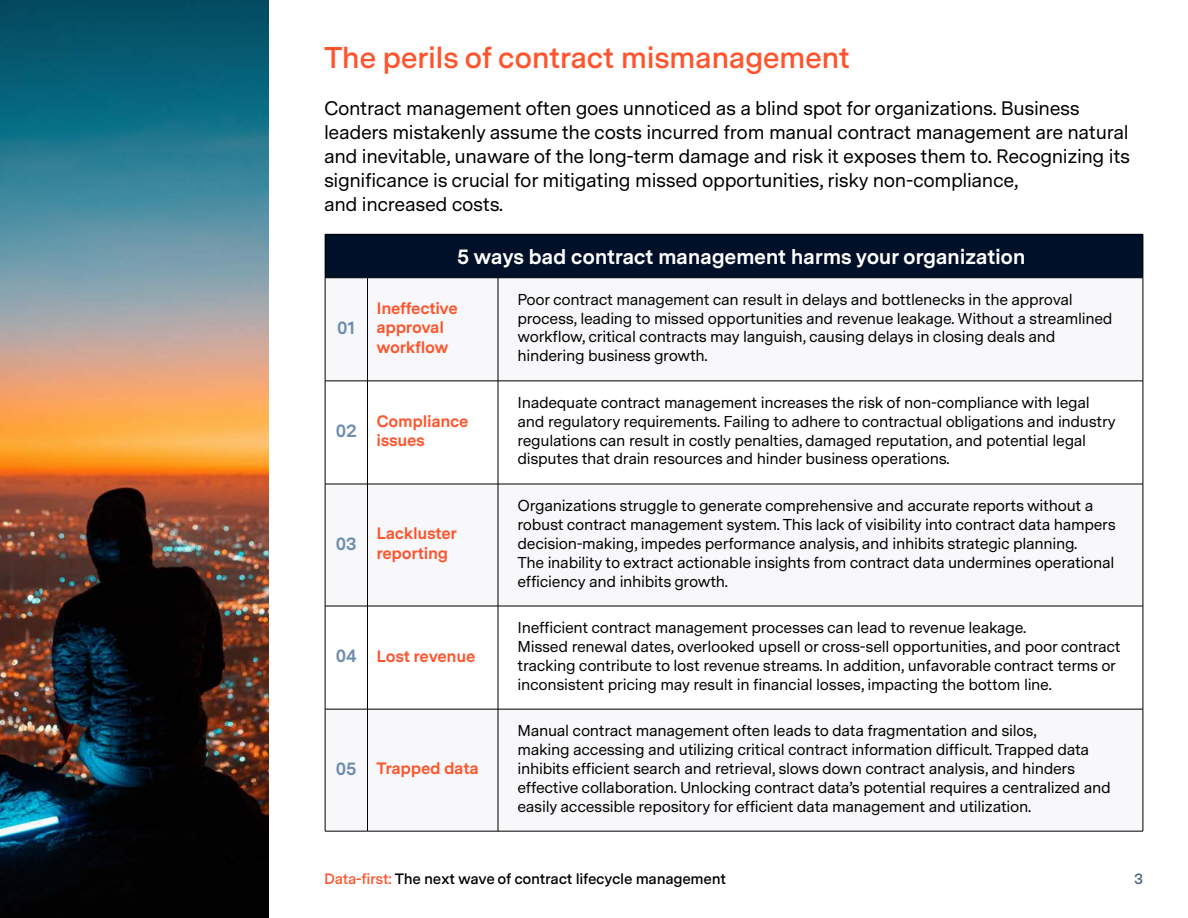
<style>
.page{position:relative;width:1188px;height:918px;background:#fff}
.page>*{position:absolute;margin:0;border:0;box-sizing:border-box;transform-origin:0 0}
.t1{font:600 30px "Messina Sans";letter-spacing:-.02em;color:#ff532b}
.t2{font:700 21px "Messina Sans";letter-spacing:-.02em;color:#fff}
.t3{font:19.5px/24px "Messina Sans";letter-spacing:-.02em;color:#000}
.t4{font:700 18px "Messina Sans";color:#6d8daf}
.t5{font:700 16.5px/19.8px "Messina Sans";letter-spacing:-.02em;color:#ff532b}
.t6{font:15.75px/18.9px "Messina Sans";letter-spacing:-.02em;color:#000}
.t7{font:600 15px "Messina Sans";letter-spacing:-.02em;color:#000}
.t8{font:600 15px "Messina Sans";color:#4a6587}
.s1{font-size:18px;color:#6d8daf}
.s2{color:#ff532b}
</style>
<div class="page">
<img style="left:0;top:0;width:268px;height:918px">
<div style="left:325px;top:234px;width:818px;height:44px;background:#001028"></div>
<svg style="left:326px;top:278px;width:817px;height:553px"></svg>
<svg style="left:326px;top:382px;width:817px;height:327px"></svg>
<hr style="left:325px;top:234px;width:43px;height:1px;background:#000">
<hr style="left:325px;top:234px;width:1px;height:44px;background:#000">
<hr style="left:368px;top:234px;width:130px;height:1px;background:#000">
<hr style="left:498px;top:234px;width:645px;height:1px;background:#000">
<hr style="left:1143px;top:234px;width:1px;height:44px;background:#000">
<hr style="left:367px;top:278px;width:1px;height:103px;background:#000">
<hr style="left:498px;top:278px;width:1px;height:103px;background:#000">
<hr style="left:367px;top:381px;width:1px;height:103px;background:#000">
<hr style="left:498px;top:381px;width:1px;height:103px;background:#000">
<hr style="left:367px;top:484px;width:1px;height:122px;background:#000">
<hr style="left:498px;top:484px;width:1px;height:122px;background:#000">
<hr style="left:367px;top:606px;width:1px;height:103px;background:#000">
<hr style="left:498px;top:606px;width:1px;height:103px;background:#000">
<hr style="left:367px;top:709px;width:1px;height:122px;background:#000">
<hr style="left:498px;top:709px;width:1px;height:122px;background:#000">
<hr style="left:325px;top:277px;width:43px;height:1px;background:#000">
<hr style="left:325px;top:278px;width:1px;height:103px;background:#000">
<hr style="left:368px;top:277px;width:130px;height:1px;background:#000">
<hr style="left:498px;top:277px;width:645px;height:1px;background:#000">
<hr style="left:1143px;top:278px;width:1px;height:103px;background:#000">
<hr style="left:325px;top:381px;width:43px;height:1px;background:#000">
<hr style="left:325px;top:381px;width:1px;height:103px;background:#000">
<hr style="left:368px;top:381px;width:130px;height:1px;background:#000">
<hr style="left:498px;top:381px;width:645px;height:1px;background:#000">
<hr style="left:1143px;top:381px;width:1px;height:103px;background:#000">
<hr style="left:325px;top:484px;width:43px;height:1px;background:#000">
<hr style="left:325px;top:484px;width:1px;height:122px;background:#000">
<hr style="left:368px;top:484px;width:130px;height:1px;background:#000">
<hr style="left:498px;top:484px;width:645px;height:1px;background:#000">
<hr style="left:1143px;top:484px;width:1px;height:122px;background:#000">
<hr style="left:325px;top:606px;width:43px;height:1px;background:#000">
<hr style="left:325px;top:606px;width:1px;height:103px;background:#000">
<hr style="left:368px;top:606px;width:130px;height:1px;background:#000">
<hr style="left:498px;top:606px;width:645px;height:1px;background:#000">
<hr style="left:1143px;top:606px;width:1px;height:103px;background:#000">
<hr style="left:325px;top:709px;width:43px;height:1px;background:#000">
<hr style="left:325px;top:709px;width:1px;height:122px;background:#000">
<hr style="left:368px;top:709px;width:130px;height:1px;background:#000">
<hr style="left:498px;top:709px;width:645px;height:1px;background:#000">
<hr style="left:1143px;top:709px;width:1px;height:122px;background:#000">
<hr style="left:325px;top:831px;width:43px;height:1px;background:#000">
<hr style="left:368px;top:831px;width:130px;height:1px;background:#000">
<hr style="left:498px;top:831px;width:645px;height:1px;background:#000">
<h1 class="t1" style="left:324px;top:46px;width:528px">The perils of contract mismanagement</h1>
<p class="t3" style="left:324px;top:97px;width:808px">Contract management often goes unnoticed as a blind spot for organizations. Business leaders mistakenly assume the costs incurred from manual contract management are natural and inevitable, unaware of the long-term damage and risk it exposes them to. Recognizing its significance is crucial for mitigating missed opportunities, risky non-compliance,<br>and increased costs.</p>
<h2 class="t2" style="left:457px;top:248px;width:570px">5 ways bad contract management harms your organization</h2>
<p class="t4" style="left:337px;top:321px;width:20px">01</p>
<p class="t5" style="left:376px;top:299px;width:83px">Ineffective approval workflow</p>
<p class="t6" style="left:518px;top:290px;width:597px">Poor contract management can result in delays and bottlenecks in the approval process, leading to missed opportunities and revenue leakage. Without a streamlined workflow, critical contracts may languish, causing delays in closing deals and hindering business growth.</p>
<p class="t4" style="left:336px;top:424px;width:22px">02</p>
<p class="t5" style="left:376px;top:412px;width:94px">Compliance issues</p>
<p class="t4" style="left:336px;top:536px;width:22px">03</p>
<p class="t5" style="left:376px;top:525px;width:82px">Lackluster reporting</p>
<p class="t5" style="left:336px;top:647px;width:141px"><span class="s1">04</span> Lost revenue</p>
<p class="t5" style="left:336px;top:760px;width:144px"><span class="s1">05</span> Trapped data</p>
<p class="t6" style="left:518px;top:394px;width:600px">Inadequate contract management increases the risk of non-compliance with legal and regulatory requirements. Failing to adhere to contractual obligations and industry regulations can result in costly penalties, damaged reputation, and potential legal disputes that drain resources and hinder business operations.</p>
<p class="t6" style="left:518px;top:497px;width:600px">Organizations struggle to generate comprehensive and accurate reports without a robust contract management system. This lack of visibility into contract data hampers decision-making, impedes performance analysis, and inhibits strategic planning.<br>The inability to extract actionable insights from contract data undermines operational efficiency and inhibits growth.</p>
<p class="t6" style="left:518px;top:619px;width:605px">Inefficient contract management processes can lead to revenue leakage.<br>Missed renewal dates, overlooked upsell or cross-sell opportunities, and poor contract tracking contribute to lost revenue streams. In addition, unfavorable contract terms or inconsistent pricing may result in financial losses, impacting the bottom line.</p>
<p class="t6" style="left:518px;top:722px;width:595px">Manual contract management often leads to data fragmentation and silos,<br>making accessing and utilizing critical contract information difficult. Trapped data inhibits efficient search and retrieval, slows down contract analysis, and hinders effective collaboration. Unlocking contract data’s potential requires a centralized and easily accessible repository for efficient data management and utilization.</p>
<p class="t7" style="left:324px;top:874px;width:404px"><span class="s2">Data-first:</span> The next wave of contract lifecycle management</p>
<p class="t8" style="left:1134px;top:874px;width:10px">3</p>
</div>
